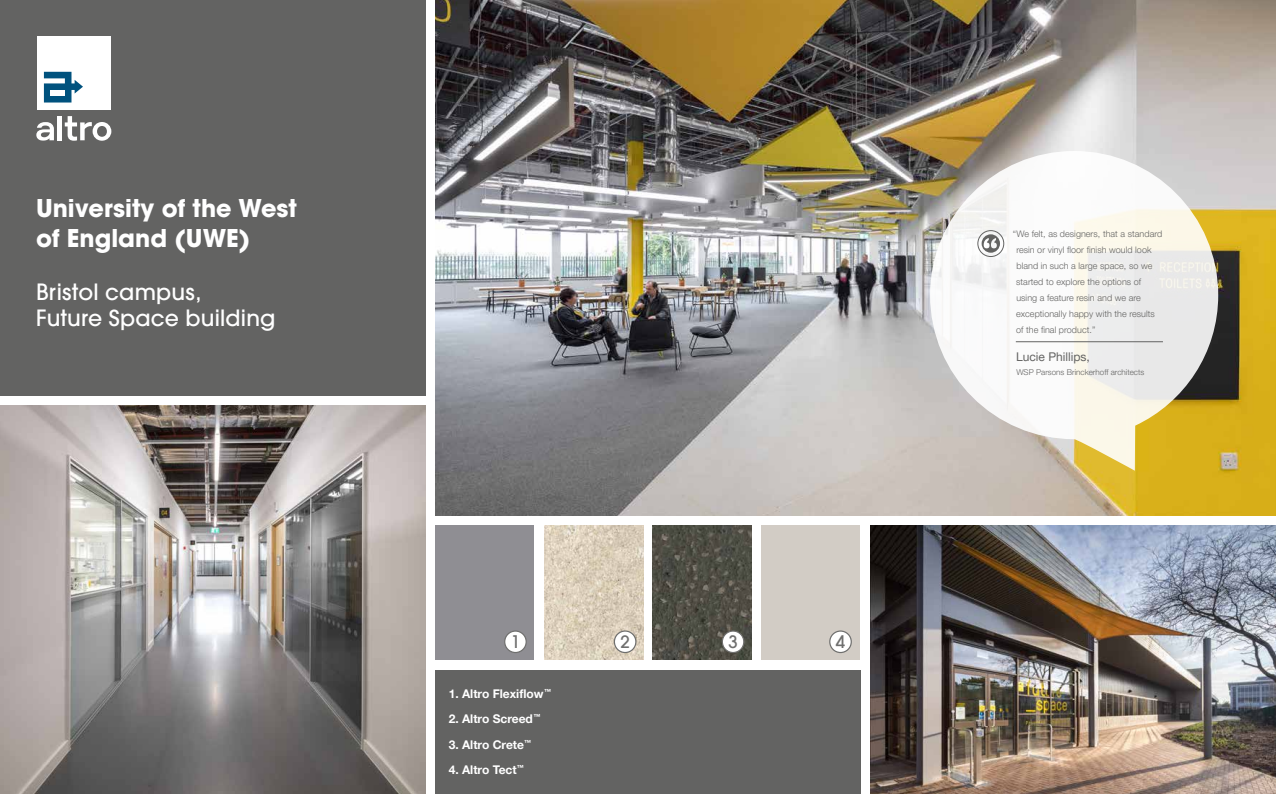
<style>
.page{position:relative;width:1276px;height:794px;background:#fff}
.page>*{position:absolute;margin:0;border:0;box-sizing:border-box;transform-origin:0 0}
.t1{font:700 24px/30px "Avant Garde";color:#fff}
.t2{font:500 22px/26px "Avant Garde";letter-spacing:.01em;color:#fff}
.t3{font:500 17px "Avant Garde";color:#6f6f6e}
.t4{font:700 12px "Helvetica Neue LT Pro";color:#fff}
.t5{font:12px "Helvetica Neue LT Pro";color:#636362}
.t6{font:300 9px/16px "Helvetica Neue LT Pro";letter-spacing:.005em;color:#636362}
.t7{font:300 8px "Helvetica Neue LT Pro";letter-spacing:.005em;color:#636362}
</style>
<div class="page">
<div style="left:435px;top:525px;width:99px;height:135px;background:#8f8e93"></div>
<img style="left:544px;top:525px;width:99px;height:135px">
<img style="left:653px;top:525px;width:98px;height:135px">
<div style="left:761px;top:525px;width:99px;height:135px;background:#d2ccc5"></div>
<div style="left:830px;top:631px;width:21px;height:21px;background:#fff;border-radius:50%"></div>
<div style="left:829px;top:630px;width:23px;height:23px;border:1px solid #6f6f6e;border-radius:50%"></div>
<div style="left:722px;top:631px;width:22px;height:21px;background:#fff;border-radius:50%"></div>
<div style="left:722px;top:630px;width:22px;height:23px;border:1px solid #6f6f6e;border-radius:50%"></div>
<div style="left:614px;top:631px;width:22px;height:21px;background:#fff;border-radius:50%"></div>
<div style="left:614px;top:630px;width:22px;height:23px;border:1px solid #6f6f6e;border-radius:50%"></div>
<div style="left:505px;top:631px;width:21px;height:21px;background:#fff;border-radius:50%"></div>
<div style="left:504px;top:630px;width:23px;height:23px;border:1px solid #6f6f6e;border-radius:50%"></div>
<img style="left:870px;top:525px;width:406px;height:269px">
<img style="left:0;top:405px;width:425px;height:389px">
<img style="left:435px;top:0;width:841px;height:515px">
<div style="left:0;top:0;width:425px;height:395px;background:#636362"></div>
<div style="left:435px;top:670px;width:425px;height:124px;background:#636362"></div>
<div style="left:57px;top:116px;width:5px;height:24px;background:#fff"></div>
<svg style="left:36px;top:122px;width:18px;height:19px"></svg>
<svg style="left:65px;top:116px;width:46px;height:25px"></svg>
<div style="left:37px;top:36px;width:74px;height:74px;background:#fff"></div>
<svg style="left:44px;top:72px;width:39px;height:30px"></svg>
<div style="left:51px;top:90px;width:14px;height:6px;background:#fff"></div>
<svg style="left:930px;top:151px;width:288px;height:320px"></svg>
<div style="left:977px;top:230px;width:27px;height:27px;border:1px solid #636362;border-radius:50%"></div>
<svg style="left:981px;top:234px;width:19px;height:19px"></svg>
<hr style="left:1016px;top:341px;width:147px;height:1px;background:#636362">
<h1 class="t1" style="left:36px;top:193px;width:262px">University of the West of England (UWE)</h1>
<h2 class="t2" style="left:36px;top:279px;width:241px">Bristol campus,<br>Future Space building</h2>
<h3 class="t3" style="left:511px;top:631px;width:11px">1</h3>
<h3 class="t3" style="left:620px;top:631px;width:11px">2</h3>
<h3 class="t3" style="left:728px;top:631px;width:11px">3</h3>
<h3 class="t3" style="left:836px;top:631px;width:11px">4</h3>
<h3 class="t4" style="left:449px;top:686px;width:104px">1. Altro Flexiflow<sup>™</sup></h3>
<h3 class="t4" style="left:449px;top:711px;width:93px">2. Altro Screed<sup>™</sup></h3>
<h3 class="t4" style="left:449px;top:737px;width:84px">3. Altro Crete<sup>™</sup></h3>
<h3 class="t4" style="left:449px;top:762px;width:76px">4. Altro Tect<sup>™</sup></h3>
<p class="t6" style="left:1016px;top:225px;width:148px;text-indent:-3px">“We felt, as designers, that a standard resin or vinyl floor finish would look bland in such a large space, so we started to explore the options of using a feature resin and we are exceptionally happy with the results of the final product.”</p>
<h3 class="t5" style="left:1016px;top:350px;width:75px">Lucie Phillips,</h3>
<p class="t7" style="left:1016px;top:367px;width:130px">WSP Parsons Brinckerhoff architects</p>
</div>
